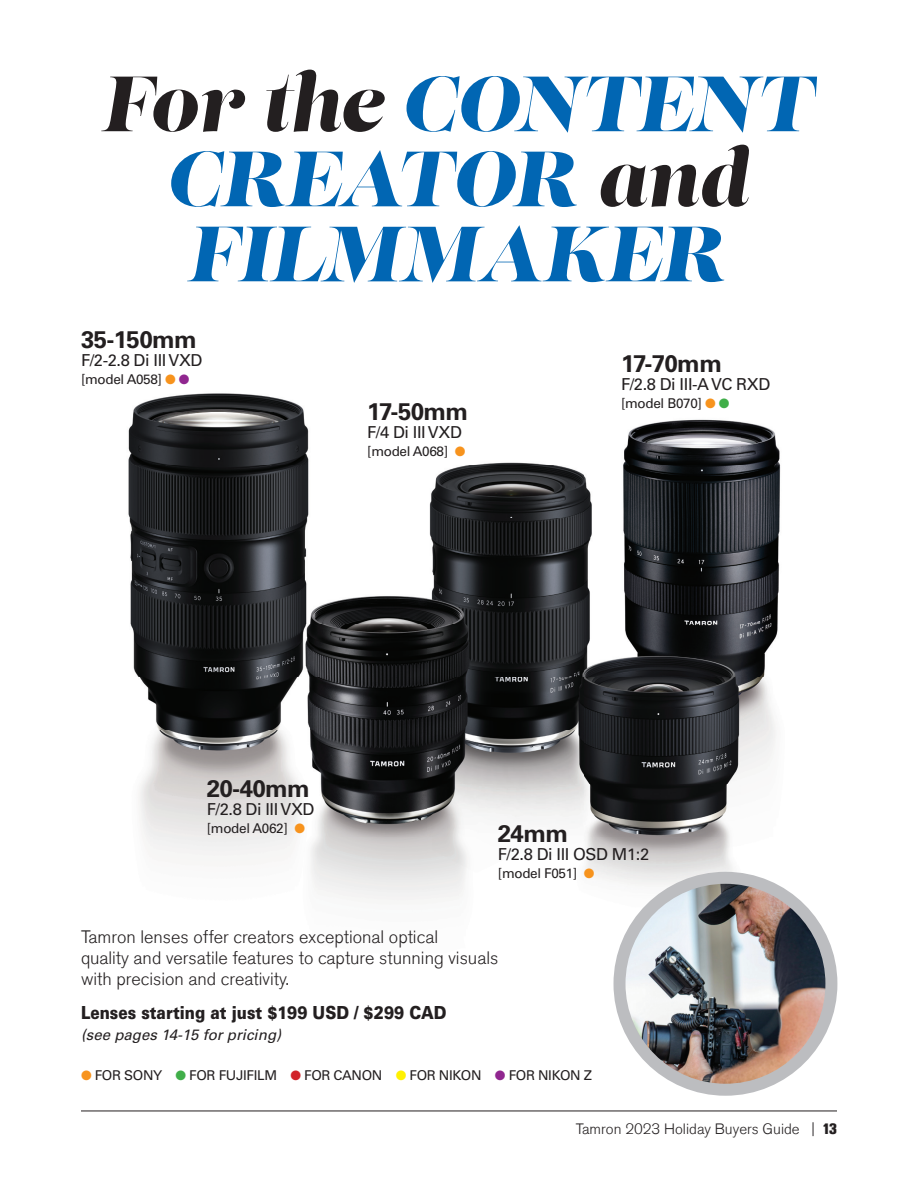
<style>
.page{position:relative;width:918px;height:1188px;background:#fff}
.page>*{position:absolute;margin:0;border:0;box-sizing:border-box;transform-origin:0 0}
.t1{font:italic 78px/75px "Lust";color:#0166b3;text-align:center}
.t2{font:700 24px "Univers LT Std";letter-spacing:-.025em;color:#231f20}
.t3{font:300 18px/21px "Akzidenz Grotesk Std";color:#231f20}
.t4{font:900 18px "Univers LT Pro 75";color:#231f20;scale:.85 1}
.t5{font:16.5px "Univers LT Std";letter-spacing:-.025em;color:#231f20}
.t6{font:300 15px "Akzidenz Grotesk Std";color:#231f20}
.t7{font:italic 15px "Univers LT Pro 55";color:#231f20}
.t8{font:13.5px "Univers LT Std";letter-spacing:-.025em;color:#231f20}
.s1{color:#231f20}
.s2{color:#f7931d}
.s3{color:#90268f}
.s4{color:#40ae49}
.s5{color:#d1232a}
.s6{color:#fff101}
.s7{font-weight:800}
</style>
<div class="page">
<hr style="left:81px;top:1111px;width:756px;height:1px;background:#231f20">
<img style="left:128px;top:393px;width:710px;height:700px">
<img style="left:620px;top:878px;width:211px;height:212px;border-radius:106px">
<div style="left:614px;top:872px;width:223px;height:224px;border:12px solid #bcbdc0;border-radius:50%"></div>
<h1 class="t1" style="left:104px;top:71px;width:712px"><span class="s1">For the</span> CONTENT<br>CREATOR <span class="s1">and<br></span>FILMMAKER</h1>
<h2 class="t2" style="left:81px;top:325px;width:117px">35-150mm</h2>
<p class="t5" style="left:81px;top:350px;width:123px">F/2-2.8 Di III VXD</p>
<p class="t8" style="left:81px;top:371px;width:110px">[model A058] <span class="s2">●</span> <span class="s3">●</span></p>
<h2 class="t2" style="left:367px;top:397px;width:103px">17-50mm</h2>
<p class="t5" style="left:367px;top:422px;width:96px">F/4 Di III VXD</p>
<p class="t8" style="left:367px;top:443px;width:100px">[model A068] <span class="s2">●</span></p>
<h2 class="t2" style="left:621px;top:349px;width:103px">17-70mm</h2>
<p class="t5" style="left:621px;top:374px;width:151px">F/2.8 Di III-A VC RXD</p>
<p class="t8" style="left:621px;top:395px;width:110px">[model B070] <span class="s2">●</span> <span class="s4">●</span></p>
<h2 class="t2" style="left:207px;top:775px;width:105px">20-40mm</h2>
<p class="t5" style="left:207px;top:800px;width:109px">F/2.8 Di III VXD</p>
<p class="t8" style="left:207px;top:821px;width:100px">[model A062] <span class="s2">●</span></p>
<h2 class="t2" style="left:498px;top:820px;width:72px">24mm</h2>
<p class="t5" style="left:498px;top:845px;width:153px">F/2.8 Di III OSD M1:2</p>
<p class="t8" style="left:498px;top:866px;width:98px">[model F051] <span class="s2">●</span></p>
<p class="t3" style="left:81px;top:926px;width:419px">Tamron lenses offer creators exceptional optical<br>quality and versatile features to capture stunning visuals with precision and creativity.</p>
<p class="t4" style="left:81px;top:1000px;width:432px">Lenses starting at just $199 USD / $299 CAD</p>
<p class="t7" style="left:81px;top:1025px;width:202px">(see pages 14-15 for pricing)</p>
<p class="t8" style="left:81px;top:1067px;width:513px"><span class="s2">●</span> FOR SONY <span class="s4">●</span> FOR FUJIFILM <span class="s5">●</span> FOR CANON <span class="s6">●</span> FOR NIKON <span class="s3">●</span> FOR NIKON Z</p>
<p class="t6" style="left:576px;top:1120px;width:263px">Tamron 2023 Holiday Buyers Guide | <span class="s7">13</span></p>
</div>
